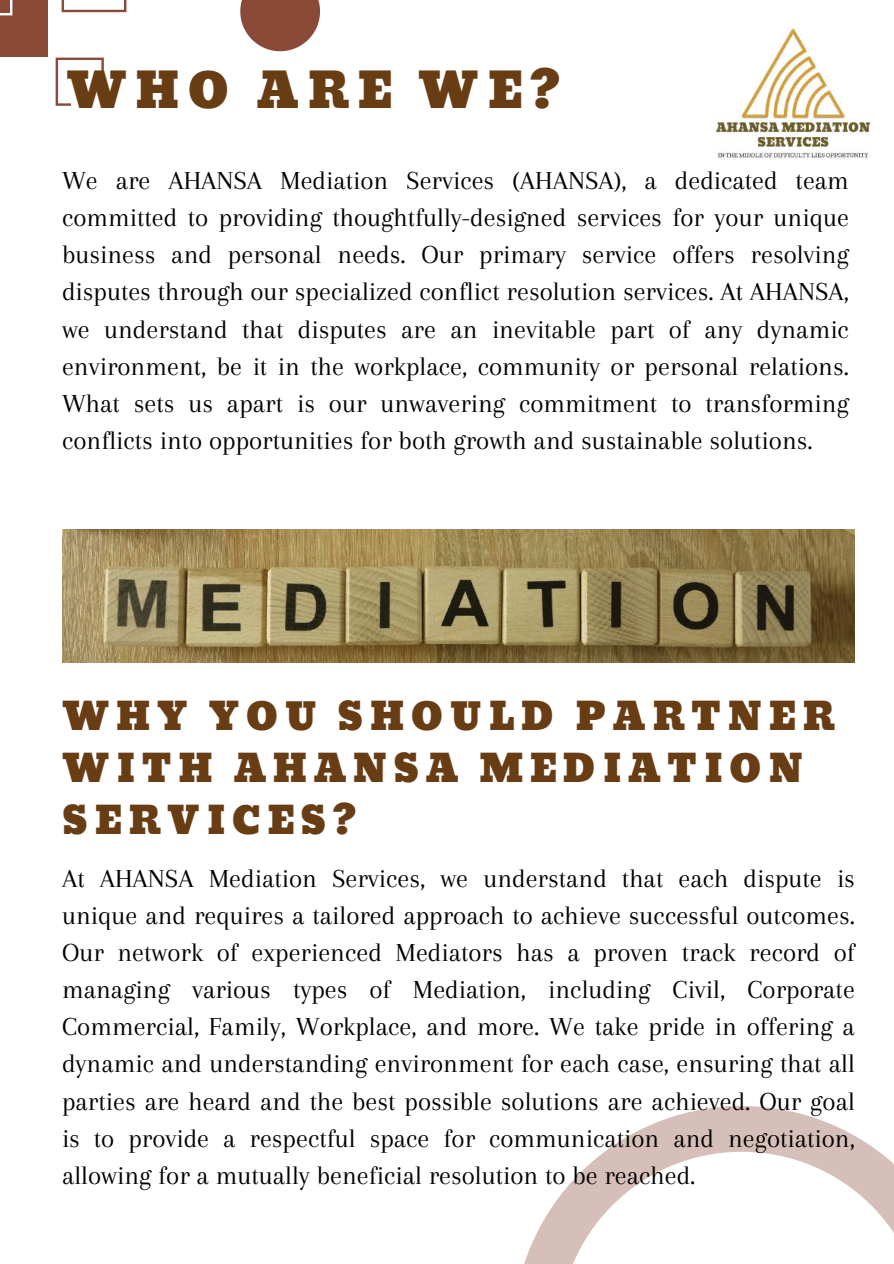
<style>
.page{position:relative;width:894px;height:1264px;background:#fff}
.page>*{position:absolute;margin:0;border:0;box-sizing:border-box;transform-origin:0 0}
.t1{font:48px "Bevan";letter-spacing:.18em;color:#693d14}
.t2{font:37.5px/51.8px "Bevan";letter-spacing:.18em;color:#693d14}
.t3{font:27px/37.2px "Arapey";color:#000;text-align:justify}
</style>
<div class="page">
<svg style="left:524px;top:1106px;width:369px;height:157px"></svg>
<svg style="left:240px;top:0;width:80px;height:52px"></svg>
<div style="left:0;top:0;width:48px;height:57px;background:#8b4a37"></div>
<svg style="left:62px;top:0;width:64px;height:12px"></svg>
<svg style="left:56px;top:58px;width:48px;height:48px"></svg>
<svg style="left:0;top:0;width:12px;height:15px"></svg>
<div style="left:71px;top:72px;width:63px;height:62px;background:#fff"></div>
<img style="left:716px;top:28px;width:155px;height:132px">
<img style="left:62px;top:529px;width:792px;height:133px">
<h1 class="t1" style="left:66px;top:53px;width:494px">WHO ARE WE?</h1>
<p class="t3" style="left:62px;top:162px;width:788px">We are AHANSA Mediation Services (AHANSA), a dedicated team committed to providing thoughtfully-designed services for your unique business and personal needs. Our primary service offers resolving disputes through our specialized conflict resolution services. At AHANSA, we understand that disputes are an inevitable part of any dynamic environment, be it in the workplace, community or personal relations.<br>What sets us apart is our unwavering commitment to transforming conflicts into opportunities for both growth and sustainable solutions.</p>
<h2 class="t2" style="left:62px;top:691px;width:773px">WHY YOU SHOULD PARTNER<br>WITH AHANSA MEDIATION<br>SERVICES?</h2>
<p class="t3" style="left:62px;top:859px;width:794px">At AHANSA Mediation Services, we understand that each dispute is unique and requires a tailored approach to achieve successful outcomes.<br>Our network of experienced Mediators has a proven track record of managing various types of Mediation, including Civil, Corporate Commercial, Family, Workplace, and more. We take pride in offering a dynamic and understanding environment for each case, ensuring that all parties are heard and the best possible solutions are achieved. Our goal is to provide a respectful space for communication and negotiation, allowing for a mutually beneficial resolution to be reached.</p>
</div>
